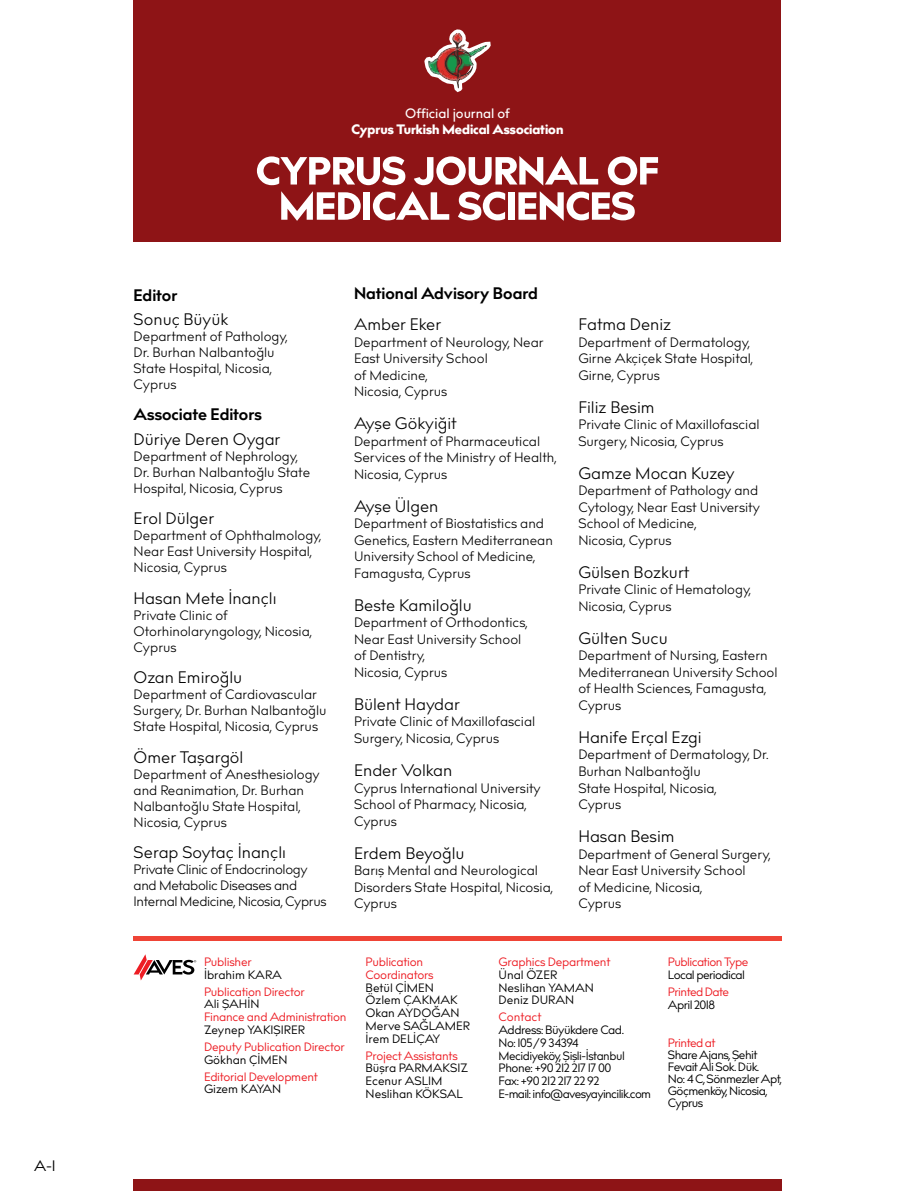
<style>
.page{position:relative;width:915px;height:1191px;background:#fff}
.page>*{position:absolute;margin:0;border:0;box-sizing:border-box;transform-origin:0 0}
.t1{font:16.5px "billcorporatenarrow";color:#000}
.t2{font:700 16.5px "billcorporatenarrow";color:#000}
.t3{font:15px "billcorporatenarrow";color:#000}
.t4{font:13.5px/16.5px "billcorporatenarrow";color:#000}
.t5{font:13.5px/15.9px "billcorporatenarrow";letter-spacing:-.025em;color:#000}
.t6{font:13.5px "billcorporatenarrow super";color:#fff}
.t7{font:500 13.5px "billcorporatenarrow";color:#fff}
.t8{font:12px/12.8px "billcorporatenarrow";letter-spacing:-.035em;color:#000}
.t9{font:12px/12.8px "billcorporatenarrow";color:#000}
.t10{font:12px/12.8px "billcorporatenarrow";letter-spacing:-.02em;color:#ed1d24}
.t11{font:12px "billcorporatenarrow";letter-spacing:-.045em;color:#ed1d24}
.t12{font:12px "billcorporatenarrow";color:#ed1d24}
</style>
<div class="page">
<div style="left:133px;top:0;width:648px;height:241px;background:#8e1416"></div>
<hr style="left:133px;top:936px;width:648px;height:4px;background:#ef4436">
<svg style="left:133px;top:954px;width:63px;height:26px"></svg>
<div style="left:133px;top:1179px;width:648px;height:12px;background:#8e1416"></div>
<svg style="left:257px;top:30px;width:400px;height:212px"></svg>
<p class="t3" style="left:34px;top:1154px;width:23px">A-I</p>
<p class="t7" style="left:405px;top:103px;width:106px">Official journal of</p>
<p class="t6" style="left:351px;top:119px;width:213px">Cyprus Turkish Medical Association</p>
<p class="t2" style="left:133px;top:283px;width:45px">Editor</p>
<p class="t1" style="left:133px;top:307px;width:96px">Sonuç Büyük</p>
<p class="t4" style="left:133px;top:329px;width:155px;line-height:15.9px">Department of Pathology,<br>Dr. Burhan Nalbantoğlu<br>State Hospital, Nicosia,<br>Cyprus</p>
<p class="t2" style="left:133px;top:403px;width:130px">Associate Editors</p>
<p class="t1" style="left:133px;top:427px;width:148px">Düriye Deren Oygar</p>
<p class="t4" style="left:133px;top:448px;width:178px;line-height:15.9px">Department of Nephrology,<br>Dr. Burhan Nalbantoğlu State<br>Hospital, Nicosia, Cyprus</p>
<p class="t1" style="left:133px;top:507px;width:82px">Erol Dülger</p>
<p class="t4" style="left:133px;top:528px;width:189px;line-height:15.9px">Department of Ophthalmology,<br>Near East University Hospital,<br>Nicosia, Cyprus</p>
<p class="t1" style="left:133px;top:586px;width:144px">Hasan Mete İnançlı</p>
<p class="t4" style="left:133px;top:607px;width:180px;line-height:15.9px">Private Clinic of<br>Otorhinolaryngology, Nicosia,<br>Cyprus</p>
<p class="t1" style="left:133px;top:666px;width:110px">Ozan Emiroğlu</p>
<p class="t4" style="left:133px;top:687px;width:194px;line-height:15.9px">Department of Cardiovascular<br>Surgery, Dr. Burhan Nalbantoğlu<br>State Hospital, Nicosia, Cyprus</p>
<p class="t1" style="left:133px;top:745px;width:111px">Ömer Taşargöl</p>
<p class="t4" style="left:133px;top:766px;width:187px;line-height:15.9px">Department of Anesthesiology and Reanimation, Dr. Burhan<br>Nalbantoğlu State Hospital,<br>Nicosia, Cyprus</p>
<p class="t1" style="left:133px;top:840px;width:154px">Serap Soytaç İnançlı</p>
<p class="t5" style="left:133px;top:862px;width:194px">Private Clinic of Endocrinology and Metabolic Diseases and<br>Internal Medicine, Nicosia, Cyprus</p>
<p class="t2" style="left:354px;top:281px;width:185px">National Advisory Board</p>
<p class="t1" style="left:354px;top:312px;width:89px">Amber Eker</p>
<p class="t4" style="left:354px;top:334px;width:191px">Department of Neurology, Near<br>East University School<br>of Medicine,<br>Nicosia, Cyprus</p>
<p class="t1" style="left:354px;top:411px;width:104px">Ayşe Gökyiğit</p>
<p class="t4" style="left:354px;top:433px;width:204px">Department of Pharmaceutical<br>Services of the Ministry of Health,<br>Nicosia, Cyprus</p>
<p class="t1" style="left:354px;top:494px;width:86px">Ayşe Ülgen</p>
<p class="t4" style="left:354px;top:516px;width:200px">Department of Biostatistics and<br>Genetics, Eastern Mediterranean<br>University School of Medicine,<br>Famagusta, Cyprus</p>
<p class="t1" style="left:354px;top:593px;width:119px">Beste Kamiloğlu</p>
<p class="t4" style="left:354px;top:615px;width:175px">Department of Orthodontics,<br>Near East University School of Dentistry,<br>Nicosia, Cyprus</p>
<p class="t1" style="left:354px;top:692px;width:107px">Bülent Haydar</p>
<p class="t4" style="left:354px;top:714px;width:183px">Private Clinic of Maxillofascial<br>Surgery, Nicosia, Cyprus</p>
<p class="t1" style="left:354px;top:758px;width:100px">Ender Volkan</p>
<p class="t4" style="left:354px;top:780px;width:188px">Cyprus International University<br>School of Pharmacy, Nicosia,<br>Cyprus</p>
<p class="t1" style="left:354px;top:841px;width:112px">Erdem Beyoğlu</p>
<p class="t4" style="left:354px;top:862px;width:200px">Barış Mental and Neurological<br>Disorders State Hospital, Nicosia,<br>Cyprus</p>
<p class="t1" style="left:578px;top:312px;width:94px">Fatma Deniz</p>
<p class="t4" style="left:578px;top:334px;width:176px">Department of Dermatology,<br>Girne Akçiçek State Hospital,<br>Girne, Cyprus</p>
<p class="t1" style="left:578px;top:395px;width:78px">Filiz Besim</p>
<p class="t4" style="left:578px;top:416px;width:183px">Private Clinic of Maxillofascial<br>Surgery, Nicosia, Cyprus</p>
<p class="t1" style="left:578px;top:461px;width:158px">Gamze Mocan Kuzey</p>
<p class="t4" style="left:578px;top:483px;width:183px">Department of Pathology and<br>Cytology, Near East University<br>School of Medicine,<br>Nicosia, Cyprus</p>
<p class="t1" style="left:578px;top:560px;width:112px">Gülsen Bozkurt</p>
<p class="t4" style="left:578px;top:582px;width:174px">Private Clinic of Hematology,<br>Nicosia, Cyprus</p>
<p class="t1" style="left:578px;top:626px;width:91px">Gülten Sucu</p>
<p class="t4" style="left:578px;top:648px;width:201px">Department of Nursing, Eastern<br>Mediterranean University School of Health Sciences, Famagusta,<br>Cyprus</p>
<p class="t1" style="left:578px;top:725px;width:125px">Hanife Erçal Ezgi</p>
<p class="t4" style="left:578px;top:747px;width:192px">Department of Dermatology, Dr.<br>Burhan Nalbantoğlu<br>State Hospital, Nicosia,<br>Cyprus</p>
<p class="t1" style="left:578px;top:824px;width:98px">Hasan Besim</p>
<p class="t4" style="left:578px;top:846px;width:194px">Department of General Surgery,<br>Near East University School<br>of Medicine, Nicosia,<br>Cyprus</p>
<p class="t10" style="left:204px;top:955px;width:49px">Publisher</p>
<p class="t9" style="left:204px;top:968px;width:79px">İbrahim KARA</p>
<p class="t10" style="left:204px;top:985px;width:102px">Publication Director</p>
<p class="t9" style="left:204px;top:998px;width:57px">Ali ŞAHİN</p>
<p class="t10" style="left:204px;top:1011px;width:144px">Finance and Administration</p>
<p class="t9" style="left:204px;top:1023px;width:102px">Zeynep YAKIŞIRER</p>
<p class="t10" style="left:204px;top:1040px;width:142px">Deputy Publication Director</p>
<p class="t9" style="left:204px;top:1053px;width:85px">Gökhan ÇİMEN</p>
<p class="t10" style="left:204px;top:1070px;width:115px">Editorial Development</p>
<p class="t9" style="left:204px;top:1083px;width:79px">Gizem KAYAN</p>
<p class="t10" style="left:365px;top:956px;width:69px">Publication<br>Coordinators</p>
<p class="t9" style="left:365px;top:981px;width:106px">Betül ÇİMEN<br>Özlem ÇAKMAK<br>Okan AYDOĞAN<br>Merve SAĞLAMER<br>İrem DELİÇAY</p>
<p class="t10" style="left:365px;top:1049px;width:94px">Project Assistants</p>
<p class="t9" style="left:365px;top:1062px;width:104px">Büşra PARMAKSIZ<br>Ecenur ASLIM<br>Neslihan KÖKSAL</p>
<p class="t10" style="left:498px;top:956px;width:113px">Graphics Department</p>
<p class="t9" style="left:498px;top:968px;width:97px">Ünal ÖZER<br>Neslihan YAMAN<br>Deniz DURAN</p>
<p class="t12" style="left:498px;top:1008px;width:44px">Contact</p>
<p class="t8" style="left:498px;top:1024px;width:154px">Address: Büyükdere Cad.<br>No: 105/9 34394<br>Mecidiyeköy, Şişli-İstanbul<br>Phone: +90 212 217 17 00<br>Fax: +90 212 217 22 92<br>E-mail: info@avesyayincilik.com</p>
<p class="t11" style="left:667px;top:953px;width:82px">Publication Type</p>
<p class="t8" style="left:667px;top:968px;width:79px">Local periodical</p>
<p class="t11" style="left:667px;top:983px;width:63px">Printed Date</p>
<p class="t8" style="left:667px;top:998px;width:49px">April 2018</p>
<p class="t11" style="left:667px;top:1034px;width:49px">Printed at</p>
<p class="t8" style="left:667px;top:1049px;width:115px;line-height:12px">Share Ajans, Şehit<br>Fevait Ali Sok. Dük.<br>No: 4 C, Sönmezler Apt,<br>Göçmenköy, Nicosia,<br>Cyprus</p>
</div>
